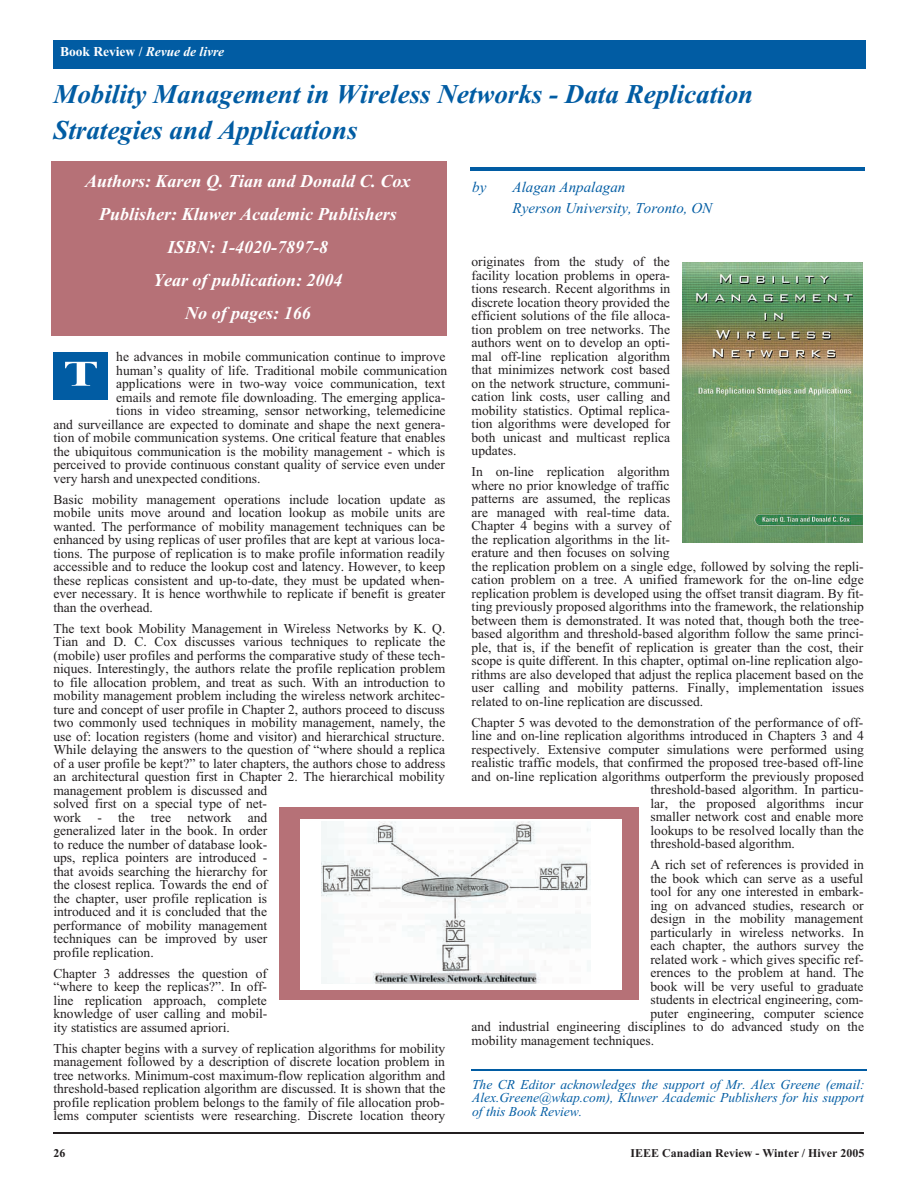
<style>
.page{position:relative;width:918px;height:1188px;background:#fff}
.page>*{position:absolute;margin:0;border:0;box-sizing:border-box;transform-origin:0 0}
.t1{font:700 36px "Times New Roman";color:#fff;scale:1.48 1}
.t2{font:italic 700 27px/36px "Times New Roman";color:#015ca3}
.t3{font:italic 700 18px/33px "Times New Roman";color:#fff;text-align:center}
.t4{font:italic 15px/21px "Times New Roman";color:#015ca3}
.t5{font:13.5px/13.5px "Times";color:#231f20;text-align:justify}
.t6{font:italic 13.5px/13.5px "Times New Roman";color:#015ca3;text-align:justify}
.t7{font:italic 700 13.5px "Times New Roman";color:#fff}
.t8{font:700 11.85px "Times New Roman";letter-spacing:.005em;color:#231f20}
.s1{font-style:normal}
</style>
<div class="page">
<hr style="left:54px;top:1133px;width:810px;height:1px;background:#231f20">
<div style="left:279px;top:808px;width:359px;height:192px;background:#b67177"></div>
<div style="left:52px;top:161px;width:395px;height:175px;background:#b67177"></div>
<div style="left:54px;top:353px;width:53px;height:46px;background:#015ca3"></div>
<hr style="left:54px;top:352px;width:54px;height:1px;background:#015ca3">
<hr style="left:107px;top:353px;width:1px;height:46px;background:#015ca3">
<hr style="left:53px;top:399px;width:54px;height:1px;background:#015ca3">
<hr style="left:53px;top:352px;width:1px;height:47px;background:#015ca3">
<hr style="left:472px;top:168px;width:391px;height:3px;background:#015ca3">
<div style="left:54px;top:41px;width:811px;height:27px;background:#015ca3"></div>
<hr style="left:54px;top:40px;width:811px;height:2px;background:#015ca3">
<hr style="left:53px;top:67px;width:812px;height:2px;background:#015ca3">
<hr style="left:53px;top:40px;width:2px;height:28px;background:#015ca3">
<hr style="left:472px;top:1069px;width:394px;height:1px;background:#015ca3">
<div style="left:679px;top:259px;width:186px;height:281px;background:linear-gradient(to right,#fff,#fff)"></div>
<img style="left:683px;top:262px;width:180px;height:280px">
<div style="left:300px;top:819px;width:322px;height:171px;background:#fff"></div>
<img style="left:322px;top:822px;width:269px;height:162px">
<p class="t7" style="left:60px;top:47px;width:166px"><span class="s1">Book Review /</span> Revue de livre</p>
<h2 class="t2" style="left:53px;top:79px;width:701px">Mobility Management in Wireless Networks - Data Replication<br>Strategies and Applications</h2>
<h3 class="t3" style="left:85px;top:167px;width:327px">Authors: Karen Q. Tian and Donald C. Cox<br>Publisher: Kluwer Academic Publishers<br>ISBN: 1-4020-7897-8<br>Year of publication: 2004<br>No of pages: 166</h3>
<p class="t5" style="left:116px;top:351px;width:331px">he advances in mobile communication continue to improve</p>
<p class="t5" style="left:116px;top:365px;width:332px">human’s quality of life. Traditional mobile communication</p>
<p class="t5" style="left:116px;top:378px;width:330px">applications were in two-way voice communication, text</p>
<p class="t5" style="left:116px;top:392px;width:331px">emails and remote file downloading. The emerging applica-</p>
<p class="t5" style="left:116px;top:405px;width:331px">tions in video streaming, sensor networking, telemedicine</p>
<p class="t5" style="left:53px;top:419px;width:393px">and surveillance are expected to dominate and shape the next genera-</p>
<p class="t5" style="left:53px;top:432px;width:394px">tion of mobile communication systems. One critical feature that enables</p>
<p class="t5" style="left:53px;top:446px;width:393px">the ubiquitous communication is the mobility management - which is</p>
<p class="t5" style="left:53px;top:459px;width:393px">perceived to provide continuous constant quality of service even under</p>
<p class="t5" style="left:53px;top:473px;width:209px">very harsh and unexpected conditions.</p>
<p class="t5" style="left:53px;top:494px;width:394px">Basic mobility management operations include location update as mobile units move around and location lookup as mobile units are wanted. The performance of mobility management techniques can be enhanced by using replicas of user profiles that are kept at various loca&shy;tions. The purpose of replication is to make profile information readily accessible and to reduce the lookup cost and latency. However, to keep these replicas consistent and up-to-date, they must be updated when&shy;ever necessary. It is hence worthwhile to replicate if benefit is greater than the overhead.</p>
<p class="t5" style="left:53px;top:623px;width:394px;text-align:left">The text book Mobility Management in Wireless Networks by K. Q.<br>Tian and D. C. Cox discusses various techniques to replicate the (mobile) user profiles and performs the comparative study of these tech&shy;niques. Interestingly, the authors relate the profile replication problem to file allocation problem, and treat as such. With an introduction to mobility management problem including the wireless network architec&shy;ture and concept of user profile in Chapter 2, authors proceed to discuss two commonly used techniques in mobility management, namely, the use of: location registers (home and visitor) and hierarchical structure.<br>While delaying the answers to the question of “where should a replica of a user profile be kept?” to later chapters, the authors chose to address an architectural question first in Chapter 2. The hierarchical mobility management problem is discussed and<br>solved first on a special type of net-<br>work - the tree network and<br>generalized later in the book. In order<br>to reduce the number of database look-<br>ups, replica pointers are introduced -<br>that avoids searching the hierarchy for<br>the closest replica. Towards the end of<br>the chapter, user profile replication is<br>introduced and it is concluded that the<br>performance of mobility management<br>techniques can be improved by user<br>profile replication.</p>
<p class="t5" style="left:53px;top:968px;width:216px">Chapter 3 addresses the question of “where to keep the replicas?”. In off&shy;line replication approach, complete knowledge of user calling and mobil&shy;ity statistics are assumed apriori.</p>
<p class="t5" style="left:53px;top:1043px;width:394px">This chapter begins with a survey of replication algorithms for mobility management followed by a description of discrete location problem in tree networks. Minimum-cost maximum-flow replication algorithm and threshold-based replication algorithm are discussed. It is shown that the profile replication problem belongs to the family of file allocation prob&shy;lems computer scientists were researching. Discrete location theory</p>
<h1 class="t1" style="left:63px;top:362px;width:25px">T</h1>
<p class="t4" style="left:472px;top:178px;width:16px">by</p>
<p class="t4" style="left:513px;top:178px;width:201px">Alagan Anpalagan<br>Ryerson University, Toronto, ON</p>
<p class="t5" style="left:472px;top:256px;width:200px">originates from the study of the facility location problems in opera&shy;tions research. Recent algorithms in discrete location theory provided the efficient solutions of the file alloca&shy;tion problem on tree networks. The authors went on to develop an opti&shy;mal off-line replication algorithm that minimizes network cost based on the network structure, communi&shy;cation link costs, user calling and mobility statistics. Optimal replica&shy;tion algorithms were developed for both unicast and multicast replica updates.</p>
<p class="t5" style="left:472px;top:466px;width:394px;text-align:left">In on-line replication algorithm<br>where no prior knowledge of traffic<br>patterns are assumed, the replicas<br>are managed with real-time data.<br>Chapter 4 begins with a survey of<br>the replication algorithms in the lit-<br>erature and then focuses on solving<br>the replication problem on a single edge, followed by solving the repli&shy;cation problem on a tree. A unified framework for the on-line edge replication problem is developed using the offset transit diagram. By fit&shy;ting previously proposed algorithms into the framework, the relationship between them is demonstrated. It was noted that, though both the tree&shy;based algorithm and threshold-based algorithm follow the same princi&shy;ple, that is, if the benefit of replication is greater than the cost, their scope is quite different. In this chapter, optimal on-line replication algo&shy;rithms are also developed that adjust the replica placement based on the user calling and mobility patterns. Finally, implementation issues related to on-line replication are discussed.</p>
<p class="t5" style="left:472px;top:717px;width:393px">Chapter 5 was devoted to the demonstration of the performance of off-</p>
<p class="t5" style="left:472px;top:730px;width:394px">line and on-line replication algorithms introduced in Chapters 3 and 4</p>
<p class="t5" style="left:472px;top:744px;width:394px">respectively. Extensive computer simulations were performed using</p>
<p class="t5" style="left:472px;top:757px;width:393px">realistic traffic models, that confirmed the proposed tree-based off-line</p>
<p class="t5" style="left:472px;top:771px;width:394px">and on-line replication algorithms outperform the previously proposed</p>
<p class="t5" style="left:651px;top:784px;width:215px">threshold-based algorithm. In particu-</p>
<p class="t5" style="left:651px;top:798px;width:214px">lar, the proposed algorithms incur</p>
<p class="t5" style="left:651px;top:811px;width:215px">smaller network cost and enable more</p>
<p class="t5" style="left:651px;top:825px;width:215px">lookups to be resolved locally than the</p>
<p class="t5" style="left:651px;top:838px;width:146px">threshold-based algorithm.</p>
<p class="t5" style="left:651px;top:859px;width:215px">A rich set of references is provided in</p>
<p class="t5" style="left:651px;top:873px;width:214px">the book which can serve as a useful</p>
<p class="t5" style="left:651px;top:886px;width:215px">tool for any one interested in embark-</p>
<p class="t5" style="left:651px;top:900px;width:215px">ing on advanced studies, research or</p>
<p class="t5" style="left:651px;top:913px;width:214px">design in the mobility management</p>
<p class="t5" style="left:651px;top:927px;width:215px">particularly in wireless networks. In</p>
<p class="t5" style="left:651px;top:940px;width:215px">each chapter, the authors survey the</p>
<p class="t5" style="left:651px;top:954px;width:215px">related work - which gives specific ref-</p>
<p class="t5" style="left:651px;top:967px;width:215px">erences to the problem at hand. The</p>
<p class="t5" style="left:651px;top:981px;width:215px">book will be very useful to graduate</p>
<p class="t5" style="left:651px;top:994px;width:214px">students in electrical engineering, com-</p>
<p class="t5" style="left:651px;top:1008px;width:215px">puter engineering, computer science</p>
<p class="t5" style="left:472px;top:1021px;width:394px">and industrial engineering disciplines to do advanced study on the</p>
<p class="t5" style="left:472px;top:1035px;width:184px">mobility management techniques.</p>
<p class="t6" style="left:472px;top:1079px;width:394px">The CR Editor acknowledges the support of Mr. Alex Greene (email:<br>Alex.Greene@wkap.com), Kluwer Academic Publishers for his support of this Book Review.</p>
<p class="t8" style="left:54px;top:1149px;width:13px">26</p>
<p class="t8" style="left:631px;top:1149px;width:235px">IEEE Canadian Review - Winter / Hiver 2005</p>
</div>
